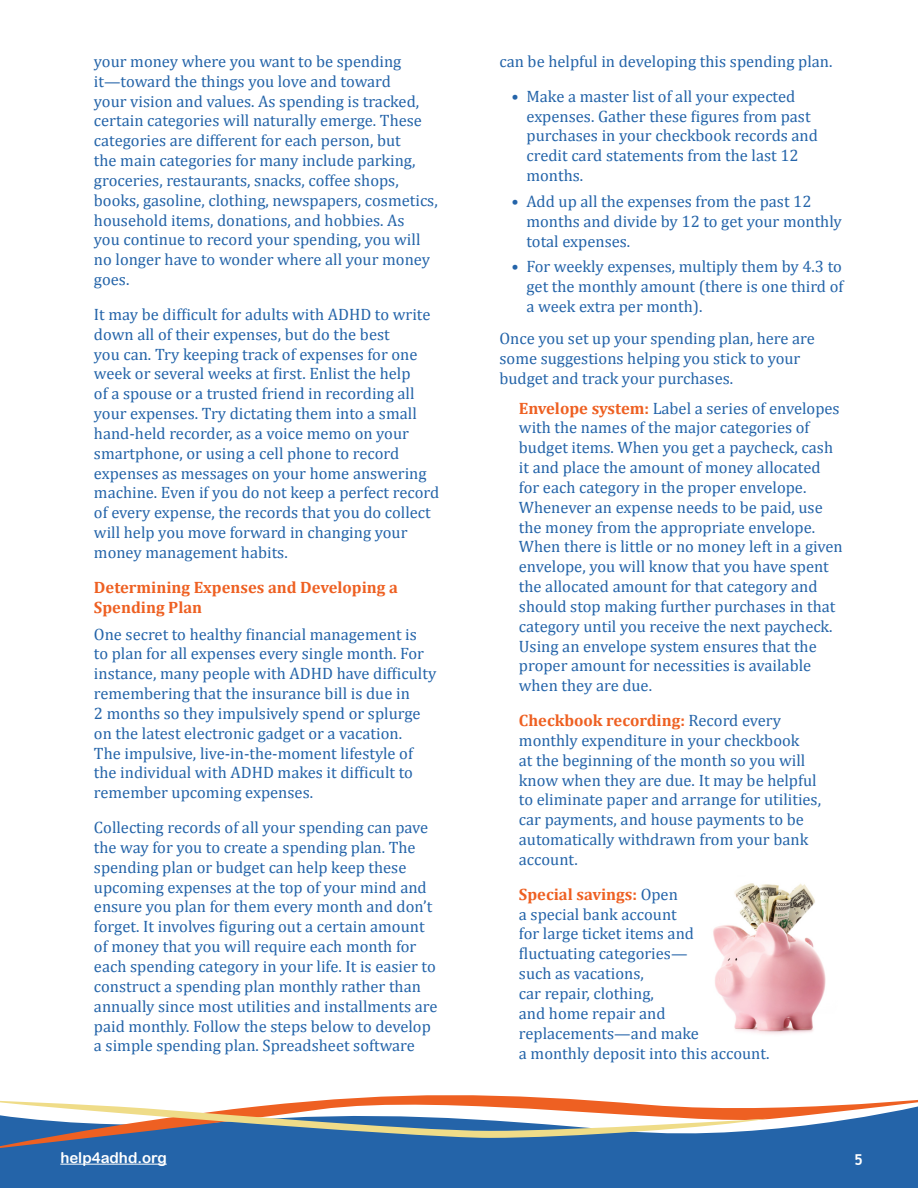
<style>
.page{position:relative;width:918px;height:1188px;background:#fff}
.page>*{position:absolute;margin:0;border:0;box-sizing:border-box;transform-origin:0 0}
.body_text{font:16.5px/19.8px "Cambria";color:#2464a9}
.subhead{font:700 16.5px/19.8px "Cambria";color:#ee6022}
.t1{font:15px "Arial Rounded MT Bold";color:#fff}
.t2{font:700 15px "Trebuchet MS";color:#fff}
.s1{font-weight:700;color:#ee6022}
</style>
<div class="page">
<div style="left:0;top:1150px;width:918px;height:38px;background:#2464a9"></div>
<svg style="left:0;top:1095px;width:918px;height:55px;fill:#2464a9"></svg>
<svg style="left:0;top:1100px;width:767px;height:38px"></svg>
<hr style="left:60px;top:1164px;width:107px;height:1px;background:#fff">
<img style="left:713px;top:883px;width:113px;height:151px">
<p class="body_text" style="left:94px;top:51px;width:345px">your money where you want to be spending it—toward the things you love and toward<br>your vision and values. As spending is tracked, certain categories will naturally emerge. These categories are different for each person, but<br>the main categories for many include parking, groceries, restaurants, snacks, coffee shops, books, gasoline, clothing, newspapers, cosmetics, household items, donations, and hobbies. As<br>you continue to record your spending, you will no longer have to wonder where all your money goes.</p>
<p class="body_text" style="left:94px;top:304px;width:347px">It may be difficult for adults with ADHD to write down all of their expenses, but do the best<br>you can. Try keeping track of expenses for one week or several weeks at first. Enlist the help<br>of a spouse or a trusted friend in recording all your expenses. Try dictating them into a small hand-held recorder, as a voice memo on your smartphone, or using a cell phone to record expenses as messages on your home answering machine. Even if you do not keep a perfect record of every expense, the records that you do collect will help you move forward in changing your money management habits.</p>
<p class="subhead" style="left:94px;top:577px;width:305px">Determining Expenses and Developing a<br>Spending Plan</p>
<p class="body_text" style="left:94px;top:624px;width:344px">One secret to healthy financial management is<br>to plan for all expenses every single month. For instance, many people with ADHD have difficulty remembering that the insurance bill is due in<br>2 months so they impulsively spend or splurge on the latest electronic gadget or a vacation.<br>The impulsive, live-in-the-moment lifestyle of the individual with ADHD makes it difficult to remember upcoming expenses.</p>
<p class="body_text" style="left:94px;top:818px;width:345px">Collecting records of all your spending can pave the way for you to create a spending plan. The spending plan or budget can help keep these upcoming expenses at the top of your mind and ensure you plan for them every month and don’t forget. It involves figuring out a certain amount of money that you will require each month for each spending category in your life. It is easier to construct a spending plan monthly rather than annually since most utilities and installments are paid monthly. Follow the steps below to develop a simple spending plan. Spreadsheet software</p>
<p class="body_text" style="left:500px;top:51px;width:334px">can be helpful in developing this spending plan.</p>
<p class="body_text" style="left:526px;top:86px;width:293px;text-indent:-15px">• Make a master list of all your expected expenses. Gather these figures from past purchases in your checkbook records and credit card statements from the last 12 months.</p>
<p class="body_text" style="left:526px;top:191px;width:317px;text-indent:-15px">• Add up all the expenses from the past 12 months and divide by 12 to get your monthly total expenses.</p>
<p class="body_text" style="left:526px;top:257px;width:319px;text-align:justify;text-indent:-15px">• For weekly expenses, multiply them by 4.3 to get the monthly amount (there is one third of a week extra per month).</p>
<p class="body_text" style="left:500px;top:328px;width:317px">Once you set up your spending plan, here are some suggestions helping you stick to your budget and track your purchases.</p>
<p class="body_text" style="left:519px;top:398px;width:325px"><span class="s1">Envelope system:</span> Label a series of envelopes with the names of the major categories of budget items. When you get a paycheck, cash it and place the amount of money allocated for each category in the proper envelope.<br>Whenever an expense needs to be paid, use the money from the appropriate envelope.<br>When there is little or no money left in a given envelope, you will know that you have spent the allocated amount for that category and should stop making further purchases in that category until you receive the next paycheck.<br>Using an envelope system ensures that the proper amount for necessities is available when they are due.</p>
<p class="body_text" style="left:519px;top:711px;width:304px"><span class="s1">Checkbook recording:</span> Record every monthly expenditure in your checkbook<br>at the beginning of the month so you will know when they are due. It may be helpful to eliminate paper and arrange for utilities, car payments, and house payments to be automatically withdrawn from your bank account.</p>
<p class="body_text" style="left:519px;top:884px;width:252px"><span class="s1">Special savings:</span> Open<br>a special bank account<br>for large ticket items and fluctuating categories—<br>such as vacations,<br>car repair, clothing,<br>and home repair and replacements—and make<br>a monthly deposit into this account.</p>
<p class="t1" style="left:60px;top:1148px;width:108px">help4adhd.org</p>
<p class="t2" style="left:854px;top:1151px;width:10px">5</p>
</div>
